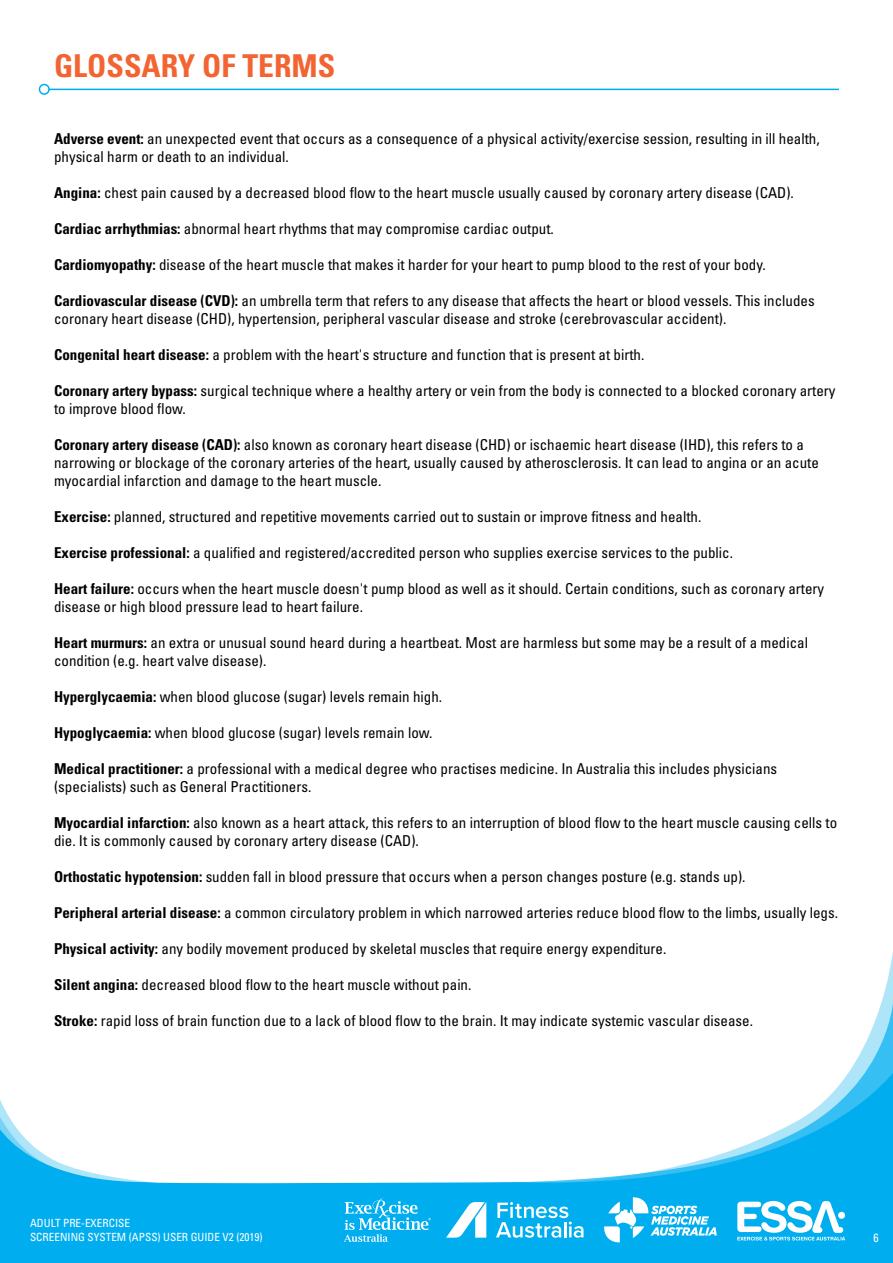
<style>
.page{position:relative;width:893px;height:1263px;background:#fff}
.page>*{position:absolute;margin:0;border:0;box-sizing:border-box;transform-origin:0 0}
.t1{font:700 condensed 31.5px "Univers LT Std";color:#f26532}
.t2{font:condensed 15px/18px "Univers LT Std";color:#000}
.t3{font:condensed 12px "Univers LT Std";color:#fff}
.t4{font:condensed 11.25px/13.5px "Univers LT Std";color:#fff}
.s1{font-weight:700}
</style>
<div class="page">
<div style="left:0;top:1182px;width:893px;height:81px;background:#00aeef"></div>
<svg style="left:457px;top:1182px;width:46px;height:9px"></svg>
<svg style="left:503px;top:952px;width:390px;height:243px"></svg>
<svg style="left:0;top:1100px;width:403px;height:141px"></svg>
<svg style="left:737px;top:1201px;width:108px;height:39px"></svg>
<svg style="left:496px;top:1202px;width:87px;height:36px"></svg>
<svg style="left:446px;top:1202px;width:40px;height:36px"></svg>
<svg style="left:344px;top:1198px;width:87px;height:44px;background:#35bef2"></svg>
<svg style="left:604px;top:1197px;width:113px;height:45px"></svg>
<hr style="left:49px;top:89px;width:790px;height:1px;background:#00aeef">
<div style="left:39px;top:84px;width:11px;height:11px;border:2px solid #00aeef;border-radius:50%"></div>
<h1 class="t1" style="left:54px;top:46px;width:283px">GLOSSARY OF TERMS</h1>
<p class="t2" style="left:54px;top:130px;width:767px"><span class="s1">Adverse event:</span> an unexpected event that occurs as a consequence of a physical activity/exercise session, resulting in ill health, physical harm or death to an individual.</p>
<p class="t2" style="left:54px;top:184px;width:741px"><span class="s1">Angina:</span> chest pain caused by a decreased blood flow to the heart muscle usually caused by coronary artery disease (CAD).</p>
<p class="t2" style="left:54px;top:220px;width:501px"><span class="s1">Cardiac arrhythmias:</span> abnormal heart rhythms that may compromise cardiac output.</p>
<p class="t2" style="left:54px;top:256px;width:713px"><span class="s1">Cardiomyopathy:</span> disease of the heart muscle that makes it harder for your heart to pump blood to the rest of your body.</p>
<p class="t2" style="left:54px;top:292px;width:762px"><span class="s1">Cardiovascular disease (CVD):</span> an umbrella term that refers to any disease that affects the heart or blood vessels. This includes coronary heart disease (CHD), hypertension, peripheral vascular disease and stroke (cerebrovascular accident).</p>
<p class="t2" style="left:54px;top:346px;width:592px"><span class="s1">Congenital heart disease:</span> a problem with the heart's structure and function that is present at birth.</p>
<p class="t2" style="left:54px;top:382px;width:783px"><span class="s1">Coronary artery bypass:</span> surgical technique where a healthy artery or vein from the body is connected to a blocked coronary artery to improve blood flow.</p>
<p class="t2" style="left:54px;top:436px;width:766px"><span class="s1">Coronary artery disease (CAD):</span> also known as coronary heart disease (CHD) or ischaemic heart disease (IHD), this refers to a narrowing or blockage of the coronary arteries of the heart, usually caused by atherosclerosis. It can lead to angina or an acute myocardial infarction and damage to the heart muscle.</p>
<p class="t2" style="left:54px;top:508px;width:649px"><span class="s1">Exercise:</span> planned, structured and repetitive movements carried out to sustain or improve fitness and health.</p>
<p class="t2" style="left:54px;top:544px;width:680px"><span class="s1">Exercise professional:</span> a qualified and registered/accredited person who supplies exercise services to the public.</p>
<p class="t2" style="left:54px;top:580px;width:772px"><span class="s1">Heart failure:</span> occurs when the heart muscle doesn't pump blood as well as it should. Certain conditions, such as coronary artery disease or high blood pressure lead to heart failure.</p>
<p class="t2" style="left:54px;top:634px;width:755px"><span class="s1">Heart murmurs:</span> an extra or unusual sound heard during a heartbeat. Most are harmless but some may be a result of a medical condition (e.g. heart valve disease).</p>
<p class="t2" style="left:54px;top:688px;width:390px"><span class="s1">Hyperglycaemia:</span> when blood glucose (sugar) levels remain high.</p>
<p class="t2" style="left:54px;top:724px;width:380px"><span class="s1">Hypoglycaemia:</span> when blood glucose (sugar) levels remain low.</p>
<p class="t2" style="left:54px;top:760px;width:725px"><span class="s1">Medical practitioner:</span> a professional with a medical degree who practises medicine. In Australia this includes physicians (specialists) such as General Practitioners.</p>
<p class="t2" style="left:54px;top:814px;width:785px"><span class="s1">Myocardial infarction:</span> also known as a heart attack, this refers to an interruption of blood flow to the heart muscle causing cells to die. It is commonly caused by coronary artery disease (CAD).</p>
<p class="t2" style="left:54px;top:868px;width:693px"><span class="s1">Orthostatic hypotension:</span> sudden fall in blood pressure that occurs when a person changes posture (e.g. stands up).</p>
<p class="t2" style="left:54px;top:904px;width:785px"><span class="s1">Peripheral arterial disease:</span> a common circulatory problem in which narrowed arteries reduce blood flow to the limbs, usually legs.</p>
<p class="t2" style="left:54px;top:940px;width:614px"><span class="s1">Physical activity:</span> any bodily movement produced by skeletal muscles that require energy expenditure.</p>
<p class="t2" style="left:54px;top:976px;width:419px"><span class="s1">Silent angina:</span> decreased blood flow to the heart muscle without pain.</p>
<p class="t2" style="left:54px;top:1012px;width:700px"><span class="s1">Stroke:</span> rapid loss of brain function due to a lack of blood flow to the brain. It may indicate systemic vascular disease.</p>
<p class="t4" style="left:30px;top:1216px;width:234px">ADULT PRE-EXERCISE<br>SCREENING SYSTEM (APSS) USER GUIDE V2 (2019)</p>
<p class="t3" style="left:873px;top:1230px;width:7px">6</p>
</div>
